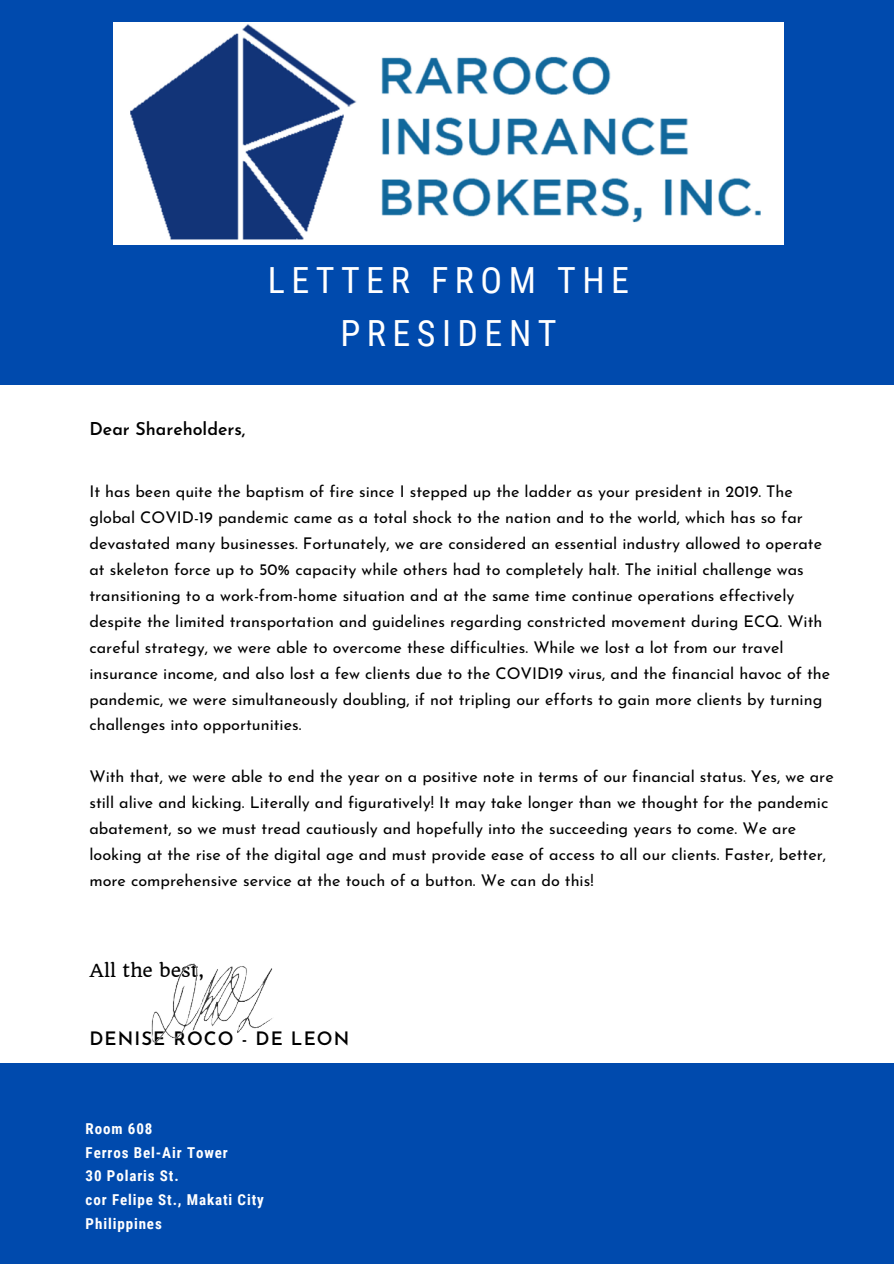
<style>
.page{position:relative;width:894px;height:1264px;background:#fff}
.page>*{position:absolute;margin:0;border:0;box-sizing:border-box;transform-origin:0 0}
.t1{font:36px/52.9px "Roboto Condensed";letter-spacing:.18em;color:#fff;text-align:center}
.t2{font:600 18.45px "Josefin Sans";letter-spacing:.06em;color:#000}
.t3{font:600 17.7px "Josefin Sans";color:#000}
.t4{font:17.7px "Quando";color:#000}
.t5{font:16.2px/26px "Josefin Sans";color:#000}
.t6{font:700 15px/23.7px "Roboto Condensed";letter-spacing:.06em;color:#fff}
</style>
<div class="page">
<div style="left:0;top:1062px;width:893px;height:201px;background:#004aad"></div>
<div style="left:0;top:0;width:893px;height:384px;background:#004aad"></div>
<img style="left:113px;top:23px;width:670px;height:222px">
<img style="left:151px;top:963px;width:122px;height:80px">
<h1 class="t1" style="left:268px;top:252px;width:363px">LETTER FROM THE<br>PRESIDENT</h1>
<p class="t3" style="left:89px;top:414px;width:157px">Dear Shareholders,</p>
<p class="t5" style="left:89px;top:476px;width:742px">It has been quite the baptism of fire since I stepped up the ladder as your president in 2019. The global COVID-19 pandemic came as a total shock to the nation and to the world, which has so far devastated many businesses. Fortunately, we are considered an essential industry allowed to operate at skeleton force up to 50% capacity while others had to completely halt. The initial challenge was transitioning to a work-from-home situation and at the same time continue operations effectively despite the limited transportation and guidelines regarding constricted movement during ECQ. With careful strategy, we were able to overcome these difficulties. While we lost a lot from our travel insurance income, and also lost a few clients due to the COVID19 virus, and the financial havoc of the pandemic, we were simultaneously doubling, if not tripling our efforts to gain more clients by turning challenges into opportunities.</p>
<p class="t5" style="left:89px;top:761px;width:745px">With that, we were able to end the year on a positive note in terms of our financial status. Yes, we are still alive and kicking. Literally and figuratively! It may take longer than we thought for the pandemic abatement, so we must tread cautiously and hopefully into the succeeding years to come. We are looking at the rise of the digital age and must provide ease of access to all our clients. Faster, better, more comprehensive service at the touch of a button. We can do this!</p>
<p class="t4" style="left:89px;top:959px;width:116px">All the best,</p>
<p class="t2" style="left:89px;top:1022px;width:261px">DENISE ROCO - DE LEON</p>
<p class="t6" style="left:86px;top:1116px;width:180px">Room 608<br>Ferros Bel-Air Tower<br>30 Polaris St.<br>cor Felipe St., Makati City<br>Philippines</p>
</div>
